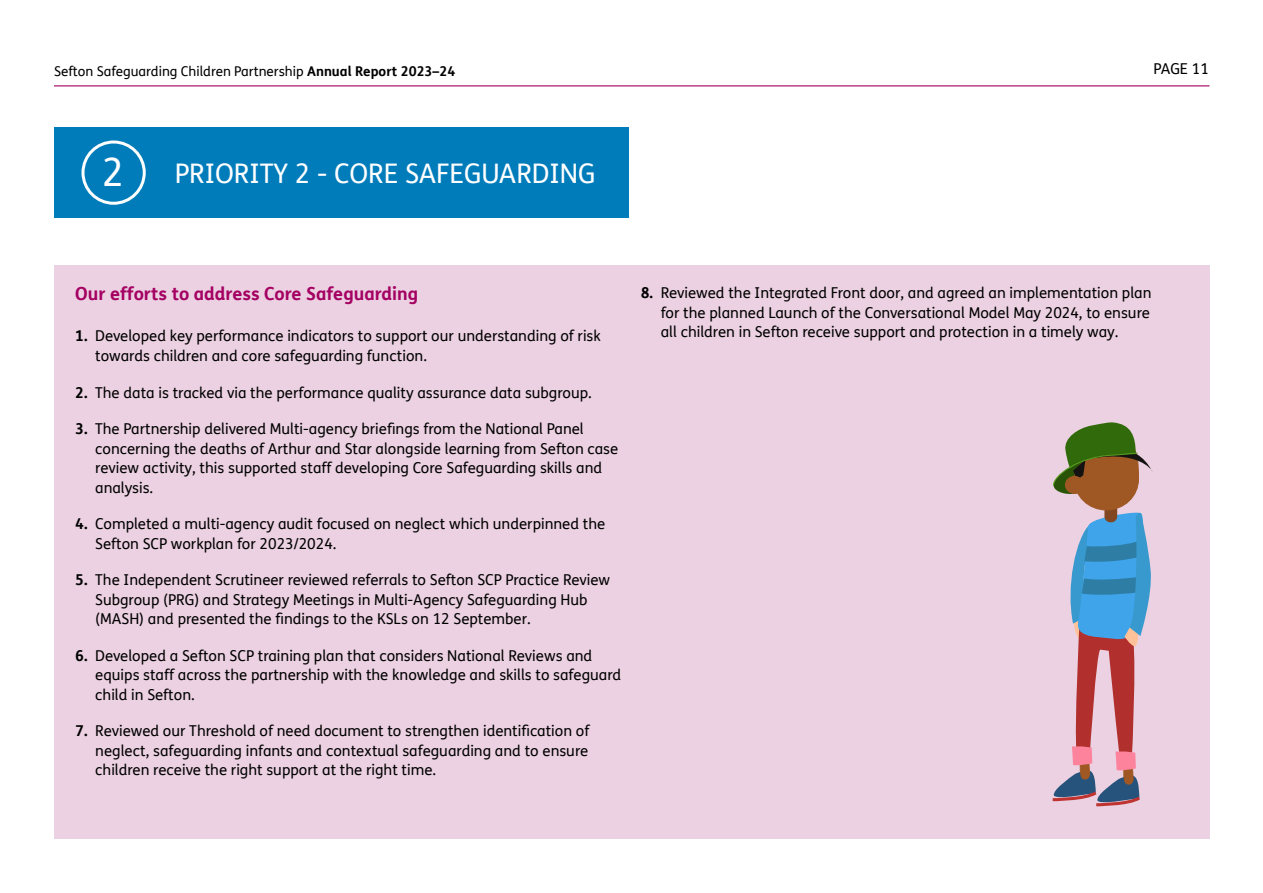
<style>
.page{position:relative;width:1263px;height:893px;background:#fff}
.page>*{position:absolute;margin:0;border:0;box-sizing:border-box;transform-origin:0 0}
.TOC_Heading{font:39px "FS Me";color:#fff}
.TOC_-_subheading{font:27px "FS Me";color:#fff}
.t1{font:700 18px "FS Me";color:#a40062}
.Body{font:15px/19.5px "FS Me";color:#000}
.t2{font:13.5px "FS Me";color:#000}
.s1{font-weight:700}
</style>
<div class="page">
<hr style="left:54px;top:85px;width:1155px;height:1px;background:#a40062">
<div style="left:54px;top:128px;width:574px;height:90px;background:#007cbb"></div>
<div style="left:81px;top:141px;width:65px;height:64px;border:3px solid #fff;border-radius:50%"></div>
<div style="left:54px;top:266px;width:1155px;height:573px;background:#ebd1e1"></div>
<svg style="left:1053px;top:422px;width:99px;height:384px"></svg>
<p class="t2" style="left:54px;top:62px;width:403px">Sefton Safeguarding Children Partnership <span class="s1">Annual Report 2023–24</span></p>
<p class="Body" style="left:1153px;top:58px;width:57px">PAGE 11</p>
<p class="TOC_Heading" style="left:102px;top:145px;width:24px">2</p>
<p class="TOC_-_subheading" style="left:175px;top:155px;width:422px">PRIORITY 2 - CORE SAFEGUARDING</p>
<p class="t1" style="left:75px;top:280px;width:345px">Our efforts to address Core Safeguarding</p>
<p class="Body" style="left:95px;top:326px;width:507px;text-indent:-20px"><span class="s1">1.</span> Developed key performance indicators to support our understanding of risk towards children and core safeguarding function.</p>
<p class="Body" style="left:75px;top:382px;width:518px"><span class="s1">2.</span> The data is tracked via the performance quality assurance data subgroup.</p>
<p class="Body" style="left:95px;top:419px;width:525px;text-indent:-20px"><span class="s1">3.</span> The Partnership delivered Multi-agency briefings from the National Panel concerning the deaths of Arthur and Star alongside learning from Sefton case review activity, this supported staff developing Core Safeguarding skills and analysis.</p>
<p class="Body" style="left:95px;top:514px;width:512px;text-indent:-20px"><span class="s1">4.</span> Completed a multi-agency audit focused on neglect which underpinned the<br>Sefton SCP workplan for 2023/2024.</p>
<p class="Body" style="left:95px;top:570px;width:516px;text-indent:-20px"><span class="s1">5.</span> The Independent Scrutineer reviewed referrals to Sefton SCP Practice Review<br>Subgroup (PRG) and Strategy Meetings in Multi-Agency Safeguarding Hub (MASH) and presented the findings to the KSLs on 12 September.</p>
<p class="Body" style="left:95px;top:645px;width:527px;text-indent:-20px"><span class="s1">6.</span> Developed a Sefton SCP training plan that considers National Reviews and equips staff across the partnership with the knowledge and skills to safeguard child in Sefton.</p>
<p class="Body" style="left:95px;top:721px;width:496px;text-align:justify;text-indent:-20px"><span class="s1">7.</span> Reviewed our Threshold of need document to strengthen identification of neglect, safeguarding infants and contextual safeguarding and to ensure children receive the right support at the right time.</p>
<p class="Body" style="left:661px;top:283px;width:492px;text-align:justify;text-indent:-20px"><span class="s1">8.</span> Reviewed the Integrated Front door, and agreed an implementation plan for the planned Launch of the Conversational Model May 2024, to ensure all children in Sefton receive support and protection in a timely way.</p>
</div>
